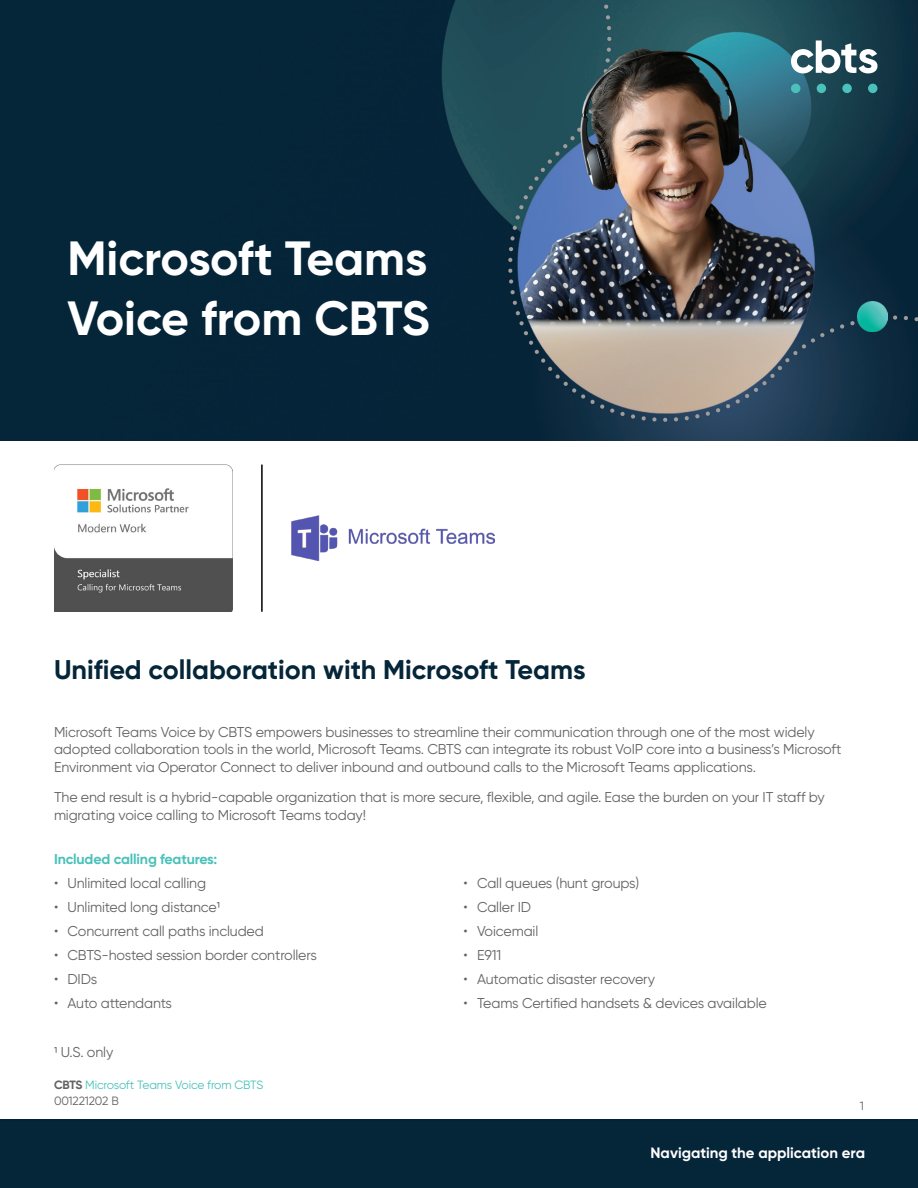
<style>
.page{position:relative;width:918px;height:1188px;background:#fff}
.page>*{position:absolute;margin:0;border:0;box-sizing:border-box;transform-origin:0 0}
.t1{font:700 48px/60px "Gilroy";letter-spacing:-.005em;color:#fff}
.H2_dark_blue{font:700 27px "Gilroy";color:#052539}
.t2{font:700 15px "Gilroy";color:#fff}
.body_copy{font:14.25px/17.2px "Gilroy";letter-spacing:-.01em;color:#636366}
.subhead_teal{font:700 14.25px "Gilroy";letter-spacing:-.01em;color:#4ac1ba}
.t3{font:12px "Gilroy";letter-spacing:-.01em;color:#4ac1ba}
.t4{font:12px "Gilroy";letter-spacing:-.015em;color:#636366}
.s1{font-weight:700;color:#636366}
</style>
<div class="page">
<img style="left:11px;top:0;width:907px;height:441px">
<img style="left:858px;top:301px;width:30px;height:31px">
<img style="left:54px;top:465px;width:178px;height:147px">
<img style="left:292px;top:515px;width:202px;height:46px">
<hr style="left:261px;top:465px;width:2px;height:147px;background:#000">
<div style="left:0;top:1119px;width:918px;height:69px;background:#052539"></div>
<svg style="left:791px;top:40px;width:86px;height:34px"></svg>
<div style="left:791px;top:84px;width:9px;height:9px;background:#4ac1ba;border-radius:50%"></div>
<div style="left:817px;top:84px;width:9px;height:9px;background:#4ac1ba;border-radius:50%"></div>
<div style="left:842px;top:84px;width:10px;height:9px;background:#4ac1ba;border-radius:50%"></div>
<div style="left:868px;top:84px;width:10px;height:9px;background:#4ac1ba;border-radius:50%"></div>
<h1 class="t1" style="left:68px;top:228px;width:364px">Microsoft Teams<br>Voice from CBTS</h1>
<p class="H2_dark_blue" style="left:54px;top:653px;width:533px">Unified collaboration with Microsoft Teams</p>
<p class="body_copy" style="left:54px;top:723px;width:789px">Microsoft Teams Voice by CBTS empowers businesses to streamline their communication through one of the most widely adopted collaboration tools in the world, Microsoft Teams. CBTS can integrate its robust VoIP core into a business’s Microsoft<br>Environment via Operator Connect to deliver inbound and outbound calls to the Microsoft Teams applications.</p>
<p class="body_copy" style="left:54px;top:789px;width:772px">The end result is a hybrid-capable organization that is more secure, flexible, and agile. Ease the burden on your IT staff by migrating voice calling to Microsoft Teams today!</p>
<p class="subhead_teal" style="left:54px;top:850px;width:165px">Included calling features:</p>
<p class="body_copy" style="left:54px;top:874px;width:154px">• Unlimited local calling</p>
<p class="body_copy" style="left:54px;top:898px;width:168px">• Unlimited long distance1</p>
<p class="body_copy" style="left:54px;top:922px;width:211px">• Concurrent call paths included</p>
<p class="body_copy" style="left:54px;top:946px;width:265px">• CBTS-hosted session border controllers</p>
<p class="body_copy" style="left:54px;top:970px;width:45px">• DIDs</p>
<p class="body_copy" style="left:54px;top:994px;width:120px">• Auto attendants</p>
<p class="body_copy" style="left:464px;top:874px;width:177px">• Call queues (hunt groups)</p>
<p class="body_copy" style="left:464px;top:898px;width:69px">• Caller ID</p>
<p class="body_copy" style="left:464px;top:922px;width:76px">• Voicemail</p>
<p class="body_copy" style="left:464px;top:946px;width:39px">• E911</p>
<p class="body_copy" style="left:464px;top:970px;width:193px">• Automatic disaster recovery</p>
<p class="body_copy" style="left:464px;top:994px;width:305px">• Teams Certified handsets &amp; devices available</p>
<p class="body_copy" style="left:54px;top:1043px;width:61px">1 U.S. only</p>
<p class="t3" style="left:54px;top:1078px;width:211px"><span class="s1">CBTS</span> Microsoft Teams Voice from CBTS</p>
<p class="t4" style="left:54px;top:1093px;width:66px">001221202 B</p>
<p class="t4" style="left:860px;top:1098px;width:6px">1</p>
<p class="t2" style="left:651px;top:1143px;width:216px">Navigating the application era</p>
</div>
